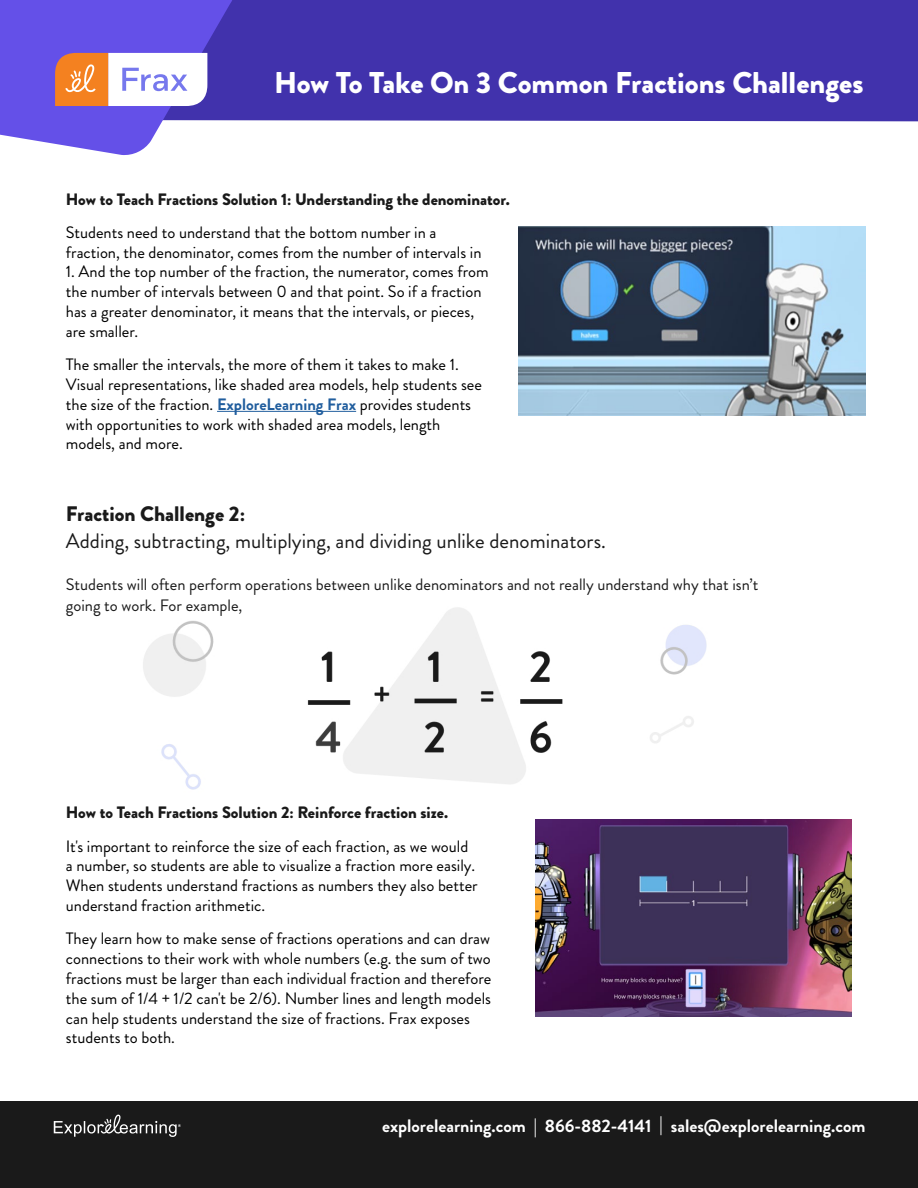
<style>
.page{position:relative;width:918px;height:1188px;background:#fff}
.page>*{position:absolute;margin:0;border:0;box-sizing:border-box;transform-origin:0 0}
.t1{font:900 30px "Brandon Grotesque";color:#fff}
.t2{font:21px "Brandon Grotesque";color:#1a1a1a}
.t3{font:900 21px "Brandon Grotesque";color:#1a1a1a}
.t4{font:700 18px "Brandon Grotesque";color:#fff}
.t5{font:16.5px/19.8px "Brandon Grotesque";color:#000}
.t6{font:16.5px/21px "Brandon Grotesque";color:#1a1a1a}
.t7{font:900 16.5px "Brandon Grotesque";color:#1a1a1a}
.s1{font-weight:700;color:#215e9e}
</style>
<div class="page">
<img style="left:143px;top:607px;width:564px;height:183px">
<div style="left:0;top:1102px;width:918px;height:86px;background:#1a1a1a"></div>
<svg style="left:54px;top:1115px;width:127px;height:22px"></svg>
<div style="left:238px;top:0;width:680px;height:121px;background:#4132ac"></div>
<svg style="left:0;top:0;width:238px;height:155px"></svg>
<hr style="left:217px;top:411px;width:139px;height:1px;background:#215e9e">
<img style="left:518px;top:227px;width:348px;height:188px">
<img style="left:536px;top:819px;width:315px;height:198px">
<h1 class="t1" style="left:274px;top:61px;width:591px">How To Take On 3 Common Fractions Challenges</h1>
<p class="t7" style="left:66px;top:187px;width:445px">How to Teach Fractions Solution 1: Understanding the denominator.</p>
<p class="t5" style="left:66px;top:222px;width:417px">Students need to understand that the bottom number in a fraction, the denominator, comes from the number of intervals in</p>
<p class="t5" style="left:66px;top:262px;width:424px">1. And the top number of the fraction, the numerator, comes from the number of intervals between 0 and that point. So if a fraction has a greater denominator, it means that the intervals, or pieces, are smaller.</p>
<p class="t5" style="left:66px;top:355px;width:418px">The smaller the intervals, the more of them it takes to make 1.<br>Visual representations, like shaded area models, help students see the size of the fraction. <span class="s1">ExploreLearning Frax</span> provides students with opportunities to work with shaded area models, length models, and more.</p>
<p class="t3" style="left:66px;top:499px;width:181px">Fraction Challenge 2:</p>
<p class="t2" style="left:66px;top:527px;width:542px">Adding, subtracting, multiplying, and dividing unlike denominators.</p>
<p class="t6" style="left:66px;top:574px;width:694px">Students will often perform operations between unlike denominators and not really understand why that isn’t going to work. For example,</p>
<p class="t7" style="left:66px;top:801px;width:384px">How to Teach Fractions Solution 2: Reinforce fraction size.</p>
<p class="t5" style="left:66px;top:836px;width:413px">It's important to reinforce the size of each fraction, as we would a number, so students are able to visualize a fraction more easily.<br>When students understand fractions as numbers they also better understand fraction arithmetic.</p>
<p class="t5" style="left:66px;top:929px;width:427px">They learn how to make sense of fractions operations and can draw connections to their work with whole numbers (e.g. the sum of two fractions must be larger than each individual fraction and therefore the sum of 1/4 + 1/2 can't be 2/6). Number lines and length models can help students understand the size of fractions. Frax exposes students to both.</p>
<p class="t4" style="left:382px;top:1114px;width:485px">explorelearning.com | 866-882-4141 | sales@explorelearning.com</p>
</div>
